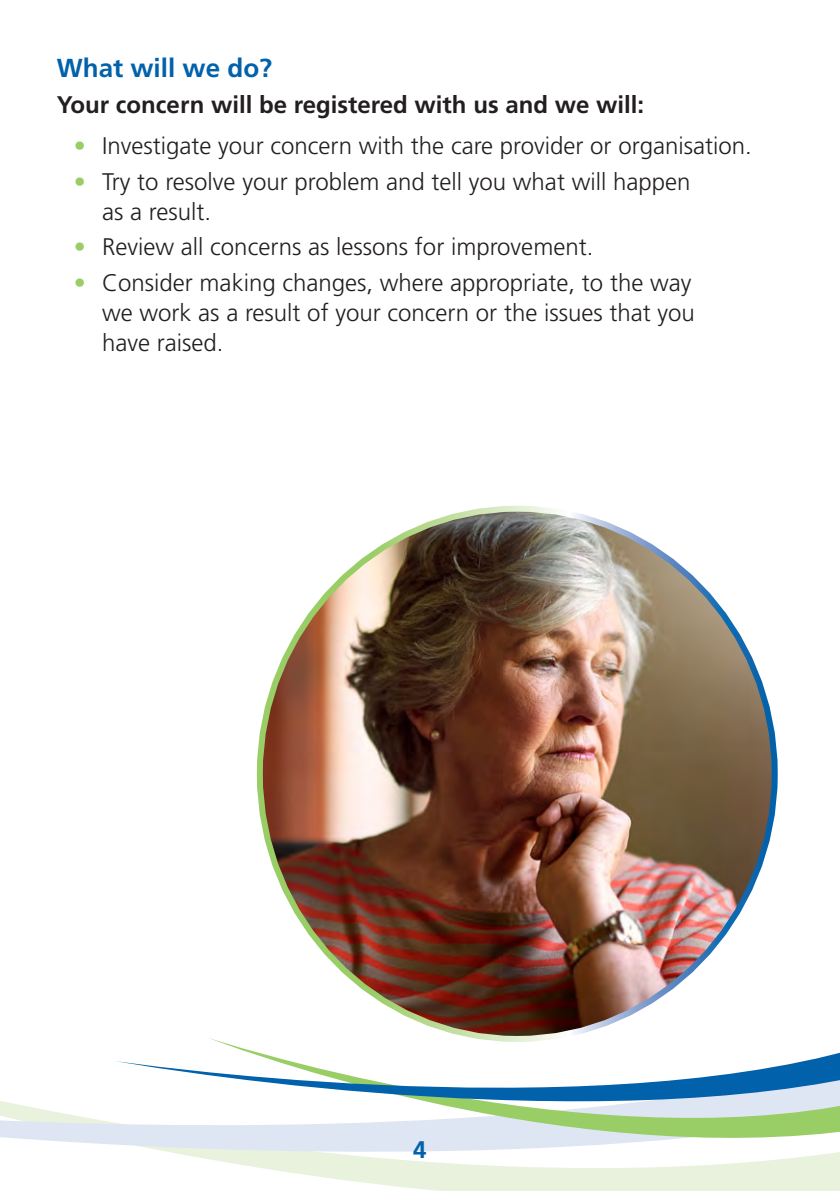
<style>
.page{position:relative;width:840px;height:1191px;background:#fff}
.page>*{position:absolute;margin:0;border:0;box-sizing:border-box;transform-origin:0 0}
.t1{font:700 26px "Frutiger";color:#0161aa}
.t2{font:300 24px/30px "Frutiger";color:#231f20}
.P_Bold{font:700 24px "Frutiger";color:#231f20}
.Page_Numbers{font:700 24px "Frutiger";color:#0161aa}
.s1{color:#99cd65}
</style>
<div class="page">
<svg style="left:0;top:1101px;width:839px;height:90px"></svg>
<svg style="left:208px;top:1038px;width:631px;height:136px"></svg>
<svg style="left:115px;top:1047px;width:724px;height:93px"></svg>
<img style="left:260px;top:509px;width:514px;height:530px">
<h2 class="t1" style="left:57px;top:53px;width:217px">What will we do?</h2>
<p class="P_Bold" style="left:57px;top:90px;width:588px">Your concern will be registered with us and we will:</p>
<p class="t2" style="left:74px;top:131px;width:679px"><span class="s1">•</span> Investigate your concern with the care provider or organisation.</p>
<p class="t2" style="left:102px;top:166px;width:589px;text-indent:-28px"><span class="s1">•</span> Try to resolve your problem and tell you what will happen as a result.</p>
<p class="t2" style="left:74px;top:232px;width:521px"><span class="s1">•</span> Review all concerns as lessons for improvement.</p>
<p class="t2" style="left:102px;top:268px;width:594px;text-indent:-28px"><span class="s1">•</span> Consider making changes, where appropriate, to the way we work as a result of your concern or the issues that you have raised.</p>
<p class="Page_Numbers" style="left:413px;top:1135px;width:15px">4</p>
</div>
